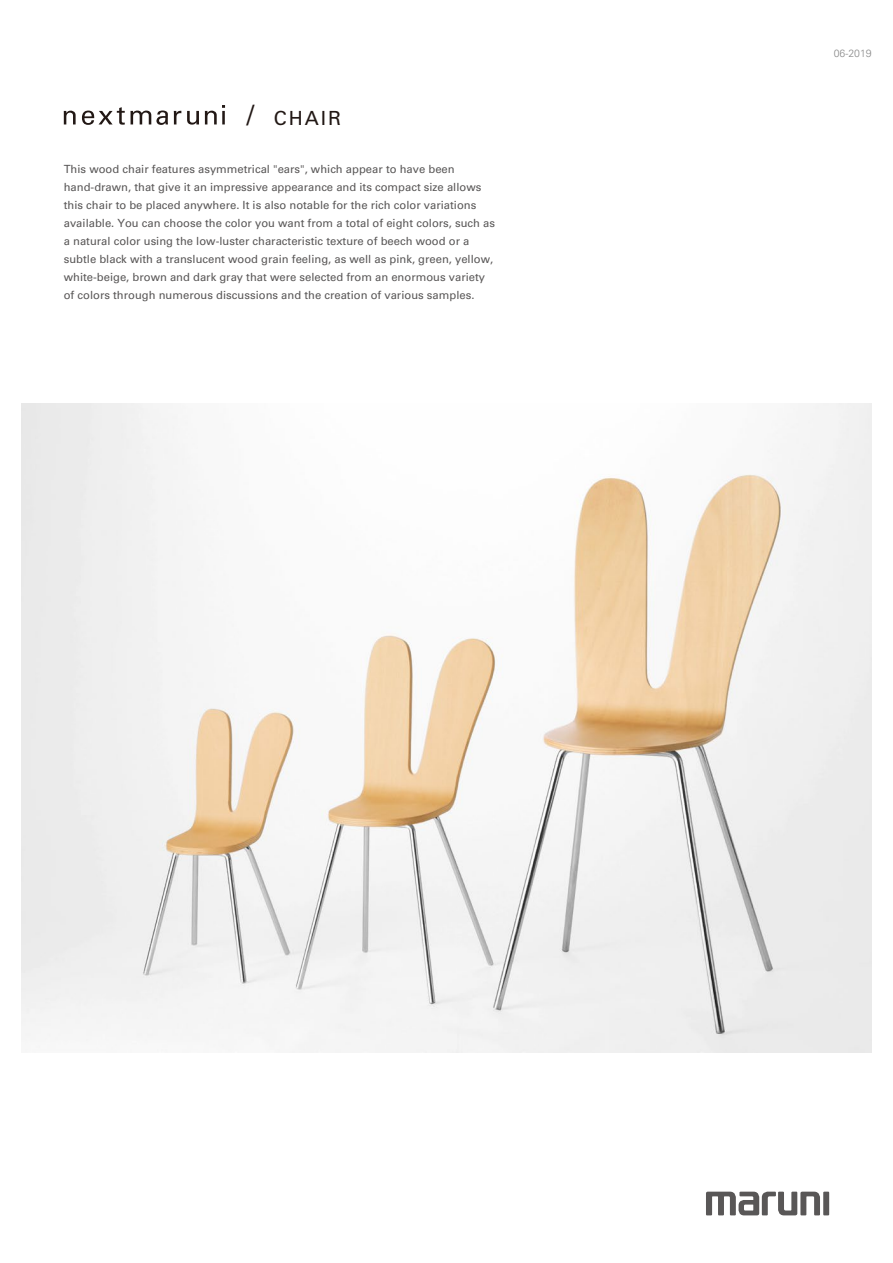
<style>
.page{position:relative;width:893px;height:1263px;background:#fff}
.page>*{position:absolute;margin:0;border:0;box-sizing:border-box;transform-origin:0 0}
.t1{font:19.5px "Univers";letter-spacing:.1em;color:#221815}
.t2{font:11.25px/18px "Univers";color:#595757}
.t3{font:300 10.5px "Univers";color:#898989}
.s1{font-size:28.5px}
</style>
<div class="page">
<svg style="left:706px;top:1191px;width:123px;height:24px"></svg>
<svg style="left:64px;top:111px;width:12px;height:13px"></svg>
<svg style="left:82px;top:107px;width:86px;height:18px"></svg>
<svg style="left:174px;top:111px;width:7px;height:13px"></svg>
<svg style="left:187px;top:111px;width:12px;height:14px"></svg>
<svg style="left:205px;top:105px;width:20px;height:19px"></svg>
<img style="left:21px;top:404px;width:851px;height:649px">
<h1 class="t1" style="left:246px;top:106px;width:96px"><span class="s1">/</span> CHAIR</h1>
<p class="t2" style="left:64px;top:160px;width:433px">This wood chair features asymmetrical "ears", which appear to have been hand-drawn, that give it an impressive appearance and its compact size allows this chair to be placed anywhere. It is also notable for the rich color variations available. You can choose the color you want from a total of eight colors, such as a natural color using the low-luster characteristic texture of beech wood or a subtle black with a translucent wood grain feeling, as well as pink, green, yellow, white-beige, brown and dark gray that were selected from an enormous variety of colors through numerous discussions and the creation of various samples.</p>
<p class="t3" style="left:834px;top:47px;width:39px">06-2019</p>
</div>
